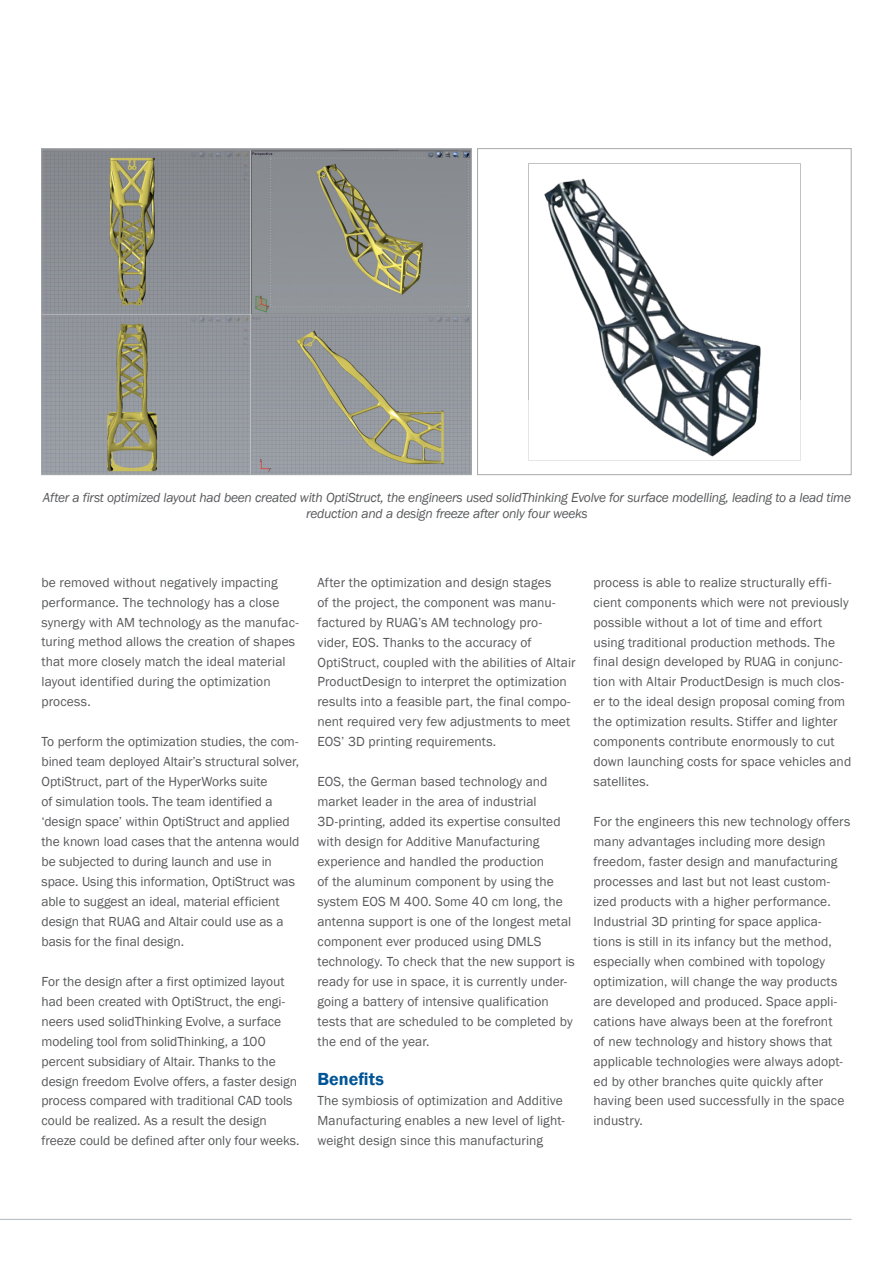
<style>
.page{position:relative;width:893px;height:1263px;background:#fff}
.page>*{position:absolute;margin:0;border:0;box-sizing:border-box;transform-origin:0 0}
.t1{font:600 18px "Franklin Gothic";color:#005596}
.t2{font:13.5px/20px "Franklin Gothic";letter-spacing:.005em;color:#58595b}
.t3{font:italic 13.5px/16.2px "Franklin Gothic";letter-spacing:-.02em;color:#58595b;text-align:center}
</style>
<div class="page">
<img style="left:43px;top:150px;width:427px;height:323px">
<div style="left:41px;top:148px;width:431px;height:327px;border:1px solid #a7a9ac"></div>
<img style="left:544px;top:178px;width:217px;height:279px">
<div style="left:477px;top:148px;width:375px;height:327px;border:1px solid #a7a9ac"></div>
<hr style="left:0;top:1219px;width:851px;height:1px;background:#b0b7bb">
<p class="t3" style="left:43px;top:490px;width:810px">After a first optimized layout had been created with OptiStruct, the engineers used solidThinking Evolve for surface modelling, leading to a lead time reduction and a design freeze after only four weeks</p>
<p class="t2" style="left:42px;top:572px;width:259px">be removed without negatively impacting performance. The technology has a close synergy with AM technology as the manufac&shy;turing method allows the creation of shapes that more closely match the ideal material layout identified during the optimization process.</p>
<p class="t2" style="left:42px;top:732px;width:259px">To perform the optimization studies, the com&shy;bined team deployed Altair’s structural solver, OptiStruct, part of the HyperWorks suite<br>of simulation tools. The team identified a ‘design space’ within OptiStruct and applied the known load cases that the antenna would be subjected to during launch and use in space. Using this information, OptiStruct was able to suggest an ideal, material efficient design that RUAG and Altair could use as a basis for the final design.</p>
<p class="t2" style="left:42px;top:971px;width:260px">For the design after a first optimized layout had been created with OptiStruct, the engi&shy;neers used solidThinking Evolve, a surface modeling tool from solidThinking, a 100 percent subsidiary of Altair. Thanks to the design freedom Evolve offers, a faster design process compared with traditional CAD tools could be realized. As a result the design freeze could be defined after only four weeks.</p>
<p class="t2" style="left:317px;top:572px;width:259px">After the optimization and design stages<br>of the project, the component was manu&shy;factured by RUAG’s AM technology pro&shy;vider, EOS. Thanks to the accuracy of OptiStruct, coupled with the abilities of Altair ProductDesign to interpret the optimization results into a feasible part, the final compo&shy;nent required very few adjustments to meet EOS’ 3D printing requirements.</p>
<p class="t2" style="left:317px;top:772px;width:259px">EOS, the German based technology and market leader in the area of industrial 3D-printing, added its expertise consulted with design for Additive Manufacturing experience and handled the production<br>of the aluminum component by using the system EOS M 400. Some 40 cm long, the antenna support is one of the longest metal component ever produced using DMLS technology. To check that the new support is ready for use in space, it is currently under&shy;going a battery of intensive qualification tests that are scheduled to be completed by the end of the year.</p>
<h1 class="t1" style="left:318px;top:1068px;width:68px">Benefits</h1>
<p class="t2" style="left:318px;top:1091px;width:249px">The symbiosis of optimization and Additive<br>Manufacturing enables a new level of light&shy;weight design since this manufacturing</p>
<p class="t2" style="left:593px;top:572px;width:259px">process is able to realize structurally effi&shy;cient components which were not previously possible without a lot of time and effort using traditional production methods. The final design developed by RUAG in conjunc&shy;tion with Altair ProductDesign is much clos&shy;er to the ideal design proposal coming from the optimization results. Stiffer and lighter components contribute enormously to cut down launching costs for space vehicles and satellites.</p>
<p class="t2" style="left:593px;top:812px;width:258px">For the engineers this new technology offers many advantages including more design freedom, faster design and manufacturing processes and last but not least custom&shy;ized products with a higher performance.<br>Industrial 3D printing for space applica&shy;tions is still in its infancy but the method, especially when combined with topology optimization, will change the way products are developed and produced. Space appli&shy;cations have always been at the forefront<br>of new technology and history shows that applicable technologies were always adopt&shy;ed by other branches quite quickly after having been used successfully in the space industry.</p>
</div>
